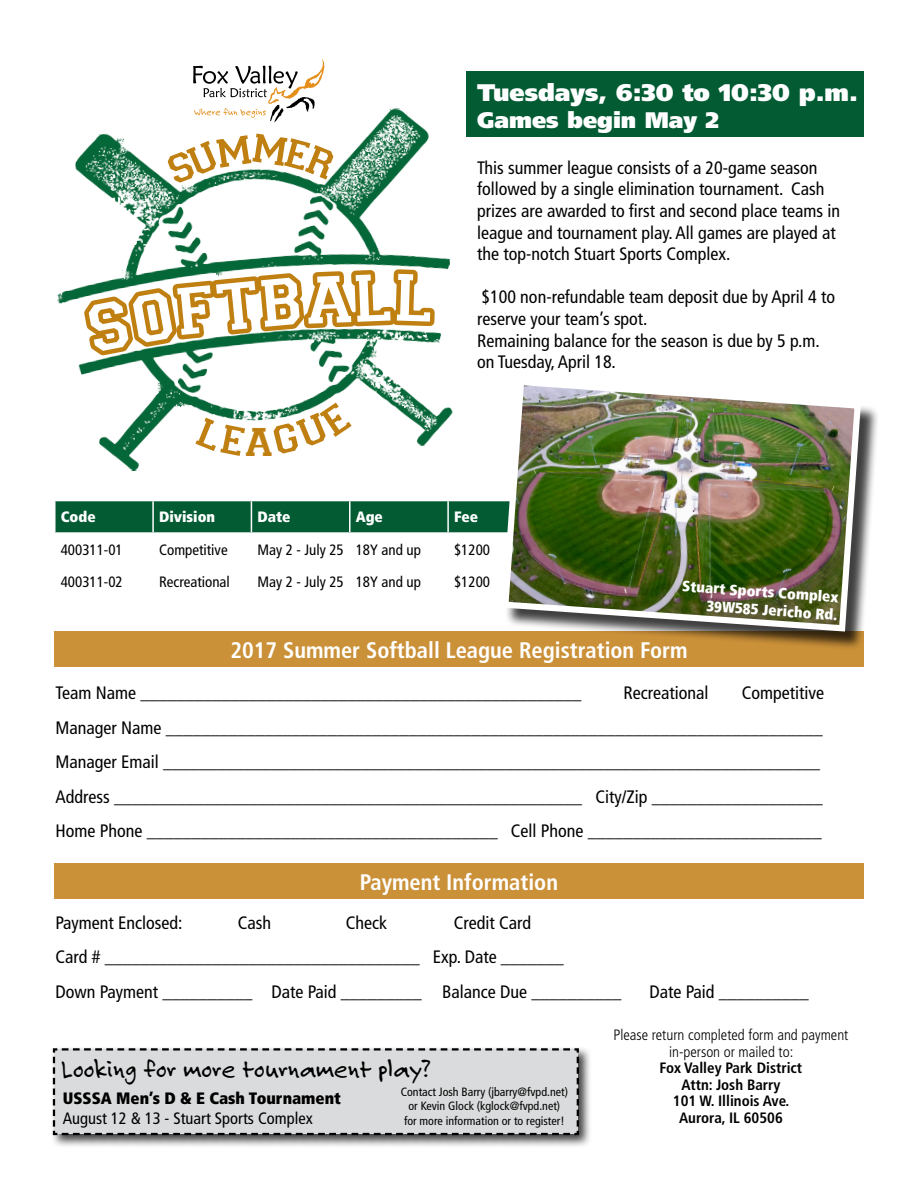
<style>
.page{position:relative;width:918px;height:1188px;background:#fff}
.page>*{position:absolute;margin:0;border:0;box-sizing:border-box;transform-origin:0 0}
.t1{font:45px "Varsity";color:#bf7f11}
.t2{font:27px "Felt Tip Roman";color:#000}
.t3{font:900 24px "Frutiger LT Std";color:#fff}
.t4{font:700 condensed 22.5px "Frutiger LT Std";color:#fff}
.t5{font:900 22.5px "Frutiger LT Std";color:#fff}
.t6{font:condensed 18px/21.6px "Frutiger LT Std";color:#000}
.t7{font:condensed 16.5px "Frutiger LT Std";color:#000}
.t8{font:900 condensed 16.5px "Frutiger LT Std";color:#000}
.t9{font:condensed 15px "Frutiger LT Std";color:#000}
.t10{font:700 condensed 15px "Frutiger LT Std";color:#000}
.t11{font:900 condensed 15px/18px "Frutiger LT Std";color:#fff;text-align:right}
.t12{font:300 condensed 15px/16.5px "Frutiger LT Std";color:#000;text-align:center}
.t13{font:condensed 12px/14.4px "Frutiger LT Std";color:#000;text-align:center}
</style>
<div class="page">
<div style="left:54px;top:631px;width:810px;height:36px;background:#cb9139"></div>
<div style="left:54px;top:863px;width:810px;height:36px;background:#cb9139"></div>
<div style="left:466px;top:72px;width:398px;height:65px;background:#035b33"></div>
<div style="left:56px;top:501px;width:443px;height:31px;background:#035b33"></div>
<hr style="left:152px;top:501px;width:2px;height:31px;background:#fff">
<hr style="left:251px;top:501px;width:1px;height:31px;background:#fff">
<hr style="left:349px;top:501px;width:2px;height:31px;background:#fff">
<hr style="left:447px;top:501px;width:2px;height:31px;background:#fff">
<div style="left:505px;top:381px;width:375px;height:270px;background:#000;opacity:.75"></div>
<img style="left:499px;top:381px;width:365px;height:254px">
<img style="left:57px;top:108px;width:396px;height:364px">
<div style="left:50px;top:1046px;width:542px;height:102px;background:#000;opacity:.75"></div>
<svg style="left:52px;top:1047px;width:528px;height:89px;background:#d4d5d6"></svg>
<svg style="left:193px;top:59px;width:131px;height:63px"></svg>
<svg style="left:79px;top:259px;width:360px;height:104px"></svg>
<svg style="left:166px;top:134px;width:171px;height:50px"></svg>
<svg style="left:195px;top:418px;width:50px;height:38px"></svg>
<svg style="left:273px;top:403px;width:79px;height:52px"></svg>
<p class="t3" style="left:477px;top:77px;width:382px">Tuesdays, 6:30 to 10:30 p.m.</p>
<p class="t5" style="left:477px;top:106px;width:243px">Games begin May 2</p>
<p class="t1" style="left:246px;top:412px;width:28px">a</p>
<p class="t6" style="left:477px;top:157px;width:365px">This summer league consists of a 20-game season followed by a single elimination tournament. Cash prizes are awarded to first and second place teams in league and tournament play. All games are played at the top-notch Stuart Sports Complex.</p>
<p class="t6" style="left:477px;top:286px;width:359px">$100 non-refundable team deposit due by April 4 to reserve your team’s spot.<br>Remaining balance for the season is due by 5 p.m. on Tuesday, April 18.</p>
<p class="t11" style="left:61px;top:508px;width:36px">Code</p>
<p class="t11" style="left:159px;top:508px;width:58px">Division</p>
<p class="t11" style="left:257px;top:508px;width:35px">Date</p>
<p class="t11" style="left:356px;top:508px;width:29px">Age</p>
<p class="t11" style="left:454px;top:508px;width:26px">Fee</p>
<p class="t9" style="left:61px;top:541px;width:64px">400311-01</p>
<p class="t9" style="left:159px;top:541px;width:70px">Competitive</p>
<p class="t9" style="left:257px;top:541px;width:88px">May 2 - July 25</p>
<p class="t9" style="left:356px;top:541px;width:67px">18Y and up</p>
<p class="t9" style="left:454px;top:541px;width:38px">$1200</p>
<p class="t9" style="left:61px;top:573px;width:64px">400311-02</p>
<p class="t9" style="left:159px;top:573px;width:72px">Recreational</p>
<p class="t9" style="left:257px;top:573px;width:88px">May 2 - July 25</p>
<p class="t9" style="left:356px;top:573px;width:67px">18Y and up</p>
<p class="t9" style="left:454px;top:573px;width:38px">$1200</p>
<p class="t11" style="left:683px;top:577px;width:158px;rotate:4deg">Stuart Sports Complex<br>39W585 Jericho Rd.</p>
<p class="t4" style="left:230px;top:637px;width:459px">2017 Summer Softball League Registration Form</p>
<p class="t6" style="left:56px;top:683px;width:527px">Team Name _________________________________________________</p>
<p class="t6" style="left:623px;top:683px;width:86px">Recreational</p>
<p class="t6" style="left:742px;top:683px;width:84px">Competitive</p>
<p class="t6" style="left:56px;top:717px;width:769px">Manager Name _________________________________________________________________________</p>
<p class="t6" style="left:56px;top:752px;width:766px">Manager Email _________________________________________________________________________</p>
<p class="t6" style="left:56px;top:786px;width:769px">Address ____________________________________________________ City/Zip ___________________</p>
<p class="t6" style="left:56px;top:821px;width:768px">Home Phone _______________________________________ Cell Phone __________________________</p>
<p class="t4" style="left:360px;top:868px;width:200px">Payment Information</p>
<p class="t6" style="left:56px;top:905px;width:510px;line-height:34.5px;text-indent:398px">Credit Card<br>Card # ___________________________________ Exp. Date _______</p>
<p class="t6" style="left:56px;top:981px;width:567px">Down Payment __________ Date Paid _________ Balance Due __________</p>
<p class="t6" style="left:650px;top:981px;width:161px">Date Paid __________</p>
<p class="t6" style="left:56px;top:912px;width:128px">Payment Enclosed:</p>
<p class="t6" style="left:238px;top:912px;width:35px">Cash</p>
<p class="t6" style="left:346px;top:912px;width:43px">Check</p>
<p class="t2" style="left:61px;top:1052px;width:371px">Looking for more tournament play?</p>
<p class="t8" style="left:63px;top:1088px;width:280px">USSSA Men’s D &amp; E Cash Tournament</p>
<p class="t7" style="left:63px;top:1109px;width:252px">August 12 &amp; 13 - Stuart Sports Complex</p>
<p class="t13" style="left:401px;top:1085px;width:169px">Contact Josh Barry (jbarry@fvpd.net) or Kevin Glock (kglock@fvpd.net) for more information or to register!</p>
<p class="t12" style="left:613px;top:1027px;width:237px">Please return completed form and payment in-person or mailed to:</p>
<p class="t10" style="left:660px;top:1059px;width:144px">Fox Valley Park District</p>
<p class="t10" style="left:681px;top:1075px;width:100px">Attn: Josh Barry</p>
<p class="t10" style="left:673px;top:1092px;width:118px">101 W. Illinois Ave.</p>
<p class="t10" style="left:679px;top:1108px;width:105px">Aurora, IL 60506</p>
</div>
